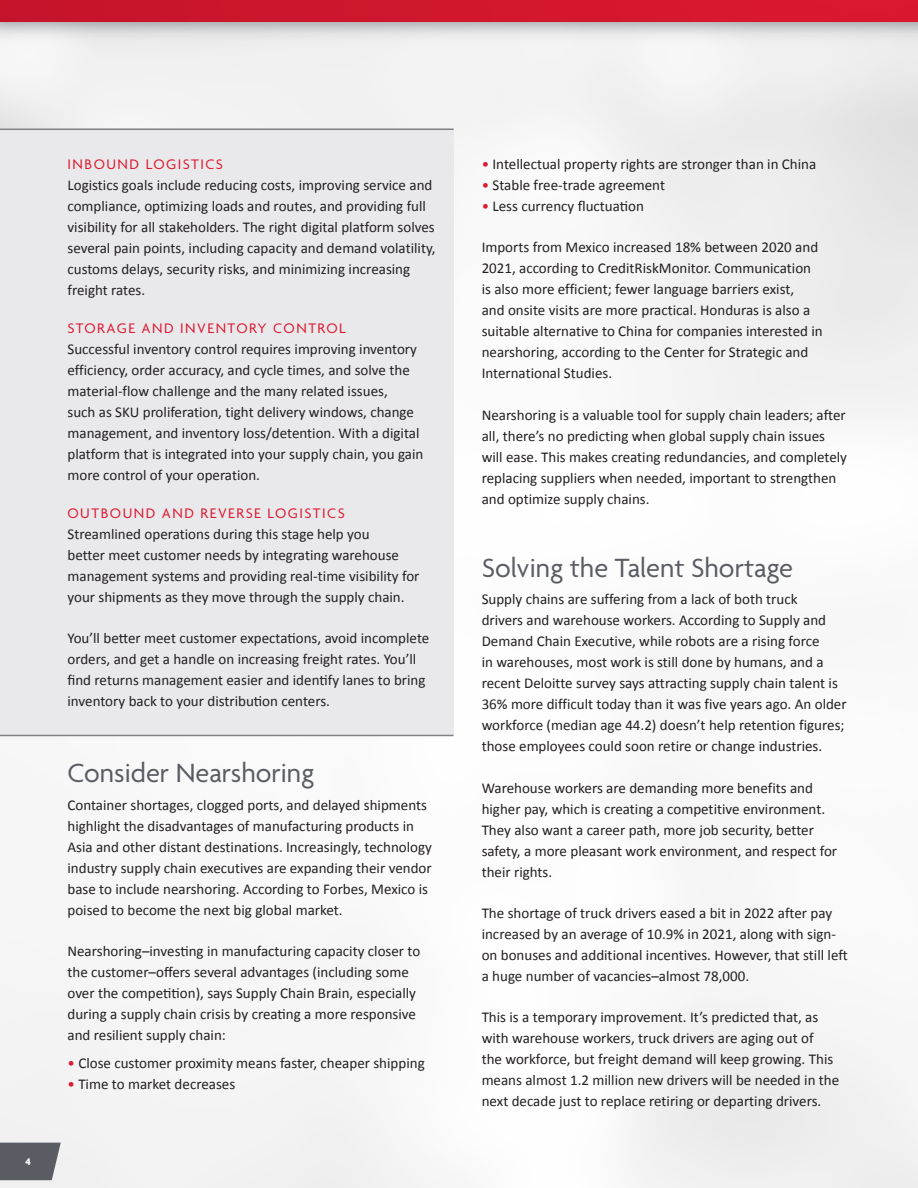
<style>
.page{position:relative;width:918px;height:1188px;background:#fff}
.page>*{position:absolute;margin:0;border:0;box-sizing:border-box;transform-origin:0 0}
.t1{font:28.5px "Agenda";color:#5a5c63}
.t2{font:15px/21px "Calibri";color:#231f20}
.t3{font:15px "Agenda";letter-spacing:.1em;color:#dc1a32}
.t4{font:700 10.5px "Agenda";color:#fff}
.s1{color:#dc1a32}
</style>
<div class="page">
<div style="left:0;top:0;width:918px;height:22px;background:#d0172e"></div>
<div style="left:0;top:129px;width:454px;height:606px;background:#e9e9eb"></div>
<hr style="left:0;top:735px;width:454px;height:1px;background:#808285">
<hr style="left:0;top:129px;width:454px;height:1px;background:#808285">
<svg style="left:0;top:1143px;width:61px;height:37px;background:#65676e"></svg>
<p class="t4" style="left:26px;top:1156px;width:7px">4</p>
<p class="t3" style="left:68px;top:155px;width:157px">INBOUND LOGISTICS</p>
<p class="t2" style="left:68px;top:174px;width:370px">Logistics goals include reducing costs, improving service and compliance, optimizing loads and routes, and providing full visibility for all stakeholders. The right digital platform solves several pain points, including capacity and demand volatility, customs delays, security risks, and minimizing increasing freight rates.</p>
<p class="t3" style="left:68px;top:319px;width:280px">STORAGE AND INVENTORY CONTROL</p>
<p class="t2" style="left:68px;top:338px;width:357px">Successful inventory control requires improving inventory efficiency, order accuracy, and cycle times, and solve the material-flow challenge and the many related issues,<br>such as SKU proliferation, tight delivery windows, change management, and inventory loss/detention. With a digital platform that is integrated into your supply chain, you gain more control of your operation.</p>
<p class="t3" style="left:68px;top:504px;width:279px">OUTBOUND AND REVERSE LOGISTICS</p>
<p class="t2" style="left:68px;top:524px;width:354px">Streamlined operations during this stage help you<br>better meet customer needs by integrating warehouse management systems and providing real-time visibility for your shipments as they move through the supply chain.</p>
<p class="t2" style="left:68px;top:628px;width:363px">You’ll better meet customer expectations, avoid incomplete orders, and get a handle on increasing freight rates. You’ll find returns management easier and identify lanes to bring inventory back to your distribution centers.</p>
<h1 class="t1" style="left:68px;top:756px;width:248px">Consider Nearshoring</h1>
<p class="t2" style="left:68px;top:794px;width:366px">Container shortages, clogged ports, and delayed shipments highlight the disadvantages of manufacturing products in Asia and other distant destinations. Increasingly, technology industry supply chain executives are expanding their vendor base to include nearshoring. According to Forbes, Mexico is poised to become the next big global market.</p>
<p class="t2" style="left:68px;top:940px;width:354px">Nearshoring–investing in manufacturing capacity closer to the customer–offers several advantages (including some over the competition), says Supply Chain Brain, especially during a supply chain crisis by creating a more responsive and resilient supply chain:</p>
<p class="t2" style="left:68px;top:1052px;width:359px"><span class="s1">•</span> Close customer proximity means faster, cheaper shipping</p>
<p class="t2" style="left:68px;top:1073px;width:169px"><span class="s1">•</span> Time to market decreases</p>
<p class="t2" style="left:482px;top:154px;width:336px"><span class="s1">•</span> Intellectual property rights are stronger than in China</p>
<p class="t2" style="left:482px;top:175px;width:185px"><span class="s1">•</span> Stable free-trade agreement</p>
<p class="t2" style="left:482px;top:196px;width:164px"><span class="s1">•</span> Less currency fluctuation</p>
<p class="t2" style="left:482px;top:237px;width:343px">Imports from Mexico increased 18% between 2020 and 2021, according to CreditRiskMonitor. Communication is also more efficient; fewer language barriers exist,<br>and onsite visits are more practical. Honduras is also a suitable alternative to China for companies interested in nearshoring, according to the Center for Strategic and International Studies.</p>
<p class="t2" style="left:482px;top:404px;width:367px">Nearshoring is a valuable tool for supply chain leaders; after all, there’s no predicting when global supply chain issues will ease. This makes creating redundancies, and completely replacing suppliers when needed, important to strengthen and optimize supply chains.</p>
<h1 class="t1" style="left:482px;top:550px;width:313px">Solving the Talent Shortage</h1>
<p class="t2" style="left:482px;top:589px;width:367px">Supply chains are suffering from a lack of both truck<br>drivers and warehouse workers. According to Supply and Demand Chain Executive, while robots are a rising force<br>in warehouses, most work is still done by humans, and a recent Deloitte survey says attracting supply chain talent is 36% more difficult today than it was five years ago. An older workforce (median age 44.2) doesn’t help retention figures; those employees could soon retire or change industries.</p>
<p class="t2" style="left:482px;top:777px;width:357px">Warehouse workers are demanding more benefits and higher pay, which is creating a competitive environment.<br>They also want a career path, more job security, better safety, a more pleasant work environment, and respect for their rights.</p>
<p class="t2" style="left:482px;top:902px;width:368px">The shortage of truck drivers eased a bit in 2022 after pay increased by an average of 10.9% in 2021, along with sign&shy;on bonuses and additional incentives. However, that still left a huge number of vacancies–almost 78,000.</p>
<p class="t2" style="left:482px;top:1007px;width:359px">This is a temporary improvement. It’s predicted that, as with warehouse workers, truck drivers are aging out of<br>the workforce, but freight demand will keep growing. This means almost 1.2 million new drivers will be needed in the next decade just to replace retiring or departing drivers.</p>
</div>
